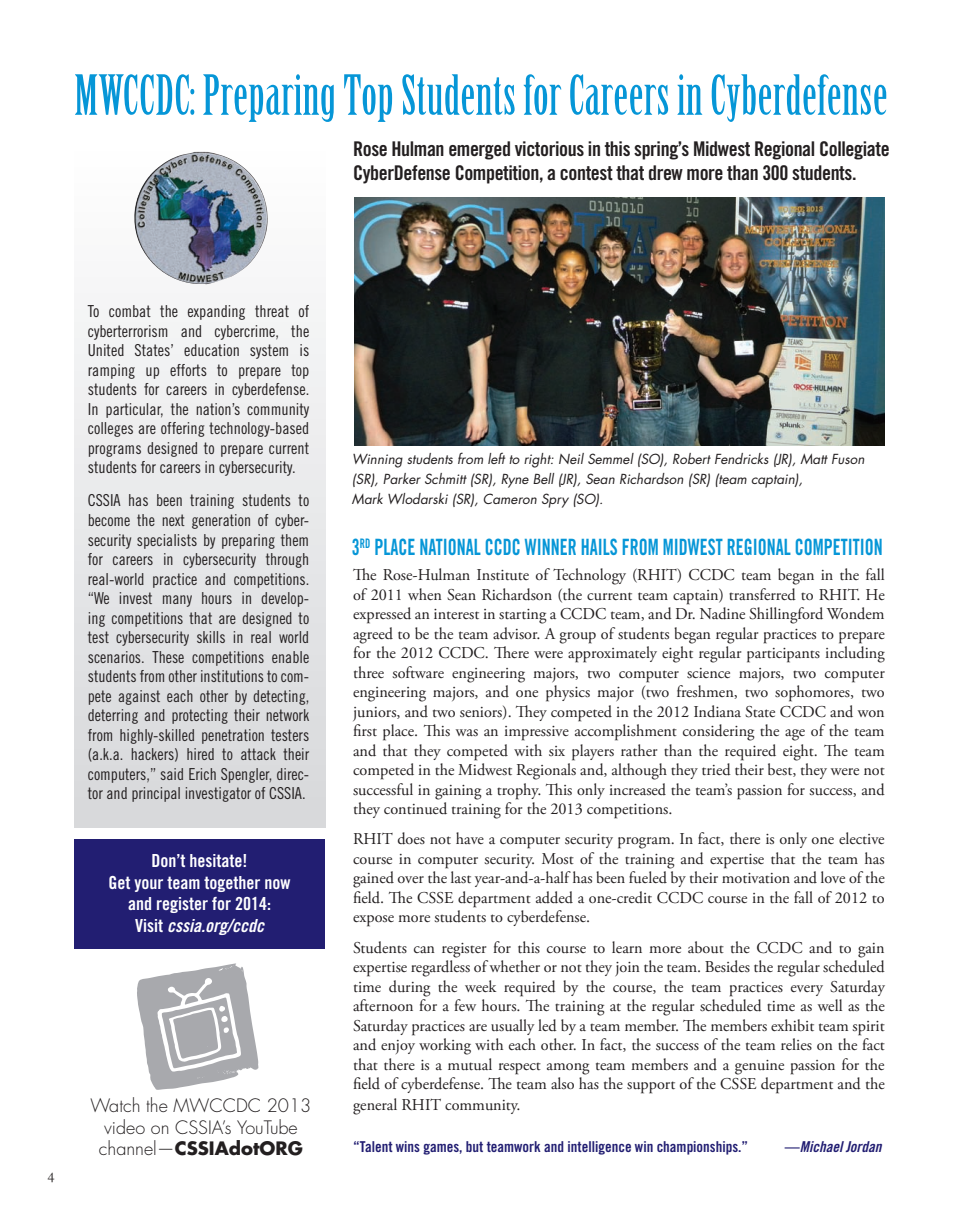
<style>
.page{position:relative;width:959px;height:1229px;background:#fff}
.page>*{position:absolute;margin:0;border:0;box-sizing:border-box;transform-origin:0 0}
.t1{font:54px "Birch Std";letter-spacing:.01em;color:#0696d7}
.t2{font:22.5px "Trade Gothic LT Std Bd Cn 20";color:#0696d7;scale:.8 1}
.t3{font:20.25px/24px "Trade Gothic LT Std Bd Cn 20";letter-spacing:-.02em;color:#231f20}
.t4{font:300 18px/21.6px "Futura";color:#231f20;text-align:center}
.t5{font:18px/21.6px "Trade Gothic LT Std Bd Cn 20";color:#fff;text-align:center}
.t6{font:18px "Trade Gothic LT Std Bd Cn 20 Obl";color:#fff}
.t7{font:16.5px/19.5px "Adobe Garamond Pro";color:#231f20;text-align:justify}
.t8{font:16.5px/19.5px "Trade Gothic LT Std Cn 18";color:#231f20;text-align:justify}
.t9{font:15px "Trade Gothic LT Std Bd Cn 20";color:#221e72}
.t10{font:15px "Trade Gothic LT Std Bd Cn 20 Obl";color:#221e72}
.t11{font:15px "Garamond";color:#231f20}
.t12{font:italic 13.5px/20.2px "Futura";color:#231f20}
.s1{font-family:"Trade Gothic LT Std Bd Cn 20"}
.s2{font-weight:700}
</style>
<div class="page">
<div style="left:74px;top:142px;width:251px;height:685px;background:linear-gradient(to bottom,#fefefe,#d6d8da)"></div>
<img style="left:131px;top:152px;width:137px;height:134px">
<img style="left:354px;top:197px;width:530px;height:249px">
<svg style="left:137px;top:963px;width:121px;height:127px"></svg>
<div style="left:74px;top:839px;width:251px;height:109px;background:#221e72"></div>
<h1 class="t1" style="left:74px;top:65px;width:814px">MWCCDC: Preparing Top Students for Careers in Cyberdefense</h1>
<p class="t3" style="left:353px;top:137px;width:538px">Rose Hulman emerged victorious in this spring’s Midwest Regional Collegiate<br>CyberDefense Competition, a contest that drew more than 300 students.</p>
<p class="t8" style="left:88px;top:301px;width:223px">To combat the expanding threat of cyberterrorism and cybercrime, the United States’ education system is ramping up efforts to prepare top students for careers in cyberdefense.<br>In particular, the nation’s community colleges are offering technology-based programs designed to prepare current students for careers in cybersecurity.</p>
<p class="t8" style="left:88px;top:490px;width:223px">CSSIA has been training students to become the next generation of cyber&shy;security specialists by preparing them for careers in cybersecurity through real-world practice and competitions. “We invest many hours in develop&shy;ing competitions that are designed to test cybersecurity skills in real world scenarios. These competitions enable students from other institutions to com&shy;pete against each other by detecting, deterring and protecting their network from highly-skilled penetration testers (a.k.a. hackers) hired to attack their computers,” said Erich Spengler, direc&shy;tor and principal investigator of CSSIA.</p>
<p class="t5" style="left:109px;top:849px;width:183px">Don’t hesitate!<br>Get your team together now and register for 2014:</p>
<p class="t6" style="left:135px;top:914px;width:130px"><span class="s1">Visit</span> cssia.org/ccdc</p>
<p class="t11" style="left:47px;top:1168px;width:9px">4</p>
<p class="t4" style="left:90px;top:1095px;width:222px">Watch the MWCCDC 2013 video on CSSIA’s YouTube channel—<span class="s2">CSSIAdotORG</span></p>
<p class="t12" style="left:352px;top:449px;width:514px">Winning students from left to right: Neil Semmel (SO), Robert Fendricks (JR), Matt Fuson (SR), Parker Schmitt (SR), Ryne Bell (JR), Sean Richardson (SR) (team captain),<br>Mark Wlodarski (SR), Cameron Spry (SO).</p>
<h2 class="t2" style="left:352px;top:533px;width:662px">3<sup>rd</sup> Place National CCDC Winner Hails from Midwest Regional Competition</h2>
<p class="t7" style="left:353px;top:565px;width:533px">The Rose-Hulman Institute of Technology (RHIT) CCDC team began in the fall of 2011 when Sean Richardson (the current team captain) transferred to RHIT. He expressed an interest in starting a CCDC team, and Dr. Nadine Shillingford Wondem agreed to be the team advisor. A group of students began regular practices to prepare for the 2012 CCDC. There were approximately eight regular participants including three software engineering majors, two computer science majors, two computer engineering majors, and one physics major (two freshmen, two sophomores, two juniors, and two seniors). They competed in the 2012 Indiana State CCDC and won first place. This was an impressive accomplishment considering the age of the team and that they competed with six players rather than the required eight. The team competed in the Midwest Regionals and, although they tried their best, they were not successful in gaining a trophy. This only increased the team’s passion for success, and they continued training for the 2013 competitions.</p>
<p class="t7" style="left:353px;top:830px;width:533px">RHIT does not have a computer security program. In fact, there is only one elective course in computer security. Most of the training and expertise that the team has gained over the last year-and-a-half has been fueled by their motivation and love of the field. The CSSE department added a one-credit CCDC course in the fall of 2012 to expose more students to cyberdefense.</p>
<p class="t7" style="left:353px;top:938px;width:533px">Students can register for this course to learn more about the CCDC and to gain expertise regardless of whether or not they join the team. Besides the regular scheduled time during the week required by the course, the team practices every Saturday afternoon for a few hours. The training at the regular scheduled time as well as the Saturday practices are usually led by a team member. The members exhibit team spirit and enjoy working with each other. In fact, the success of the team relies on the fact that there is a mutual respect among team members and a genuine passion for the field of cyberdefense. The team also has the support of the CSSE department and the</p>
<p class="t7" style="left:353px;top:1096px;width:169px">general RHIT community.</p>
<p class="t9" style="left:353px;top:1137px;width:397px">“Talent wins games, but teamwork and intelligence win championships.”</p>
<p class="t10" style="left:785px;top:1137px;width:98px"><span class="s1">—</span>Michael Jordan</p>
</div>
